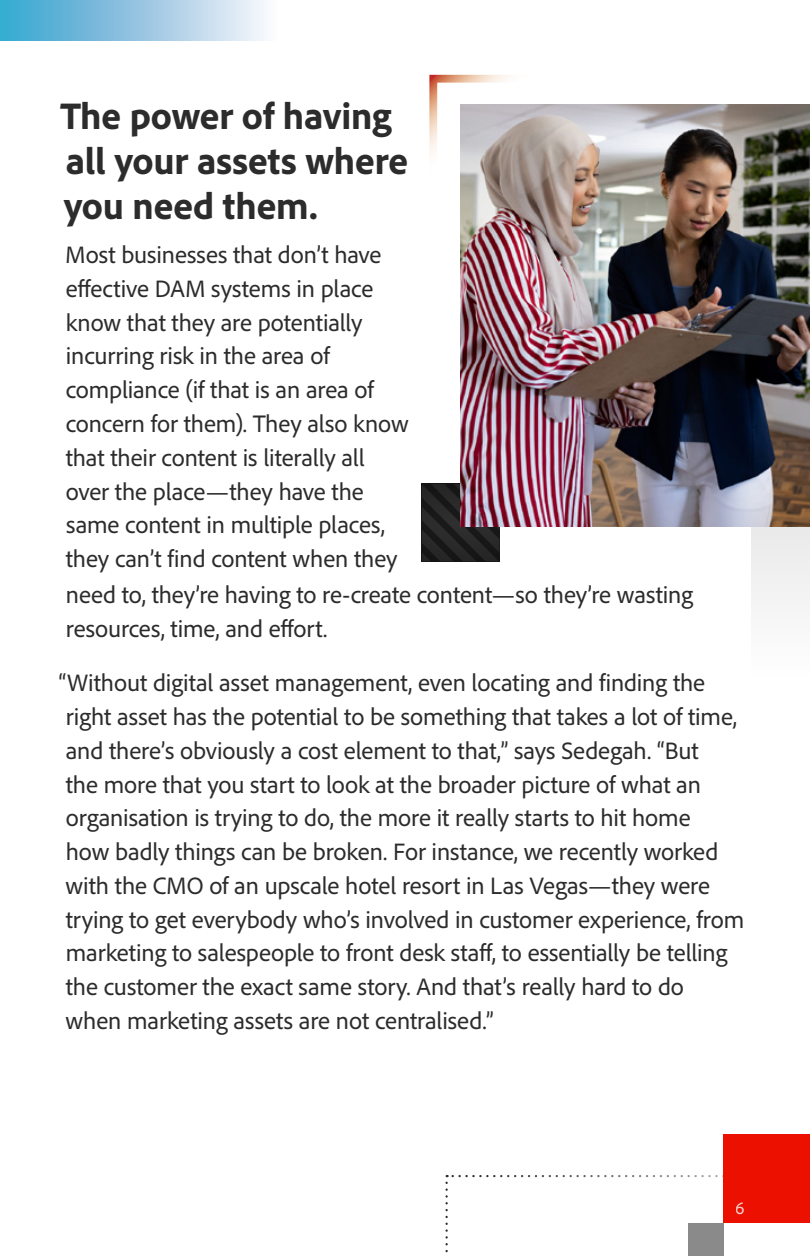
<style>
.page{position:relative;width:810px;height:1256px;background:#fff}
.page>*{position:absolute;margin:0;border:0;box-sizing:border-box;transform-origin:0 0}
.t1{font:800 38.25px/45px "Adobe Clean";letter-spacing:-.005em;color:#2c2c2c}
.t2{font:24.75px/33.8px "Adobe Clean";letter-spacing:-.005em;color:#2c2c2c}
.t3{font:18px "Adobe Clean";color:#fff}
</style>
<div class="page">
<svg style="left:446px;top:1174px;width:278px;height:79px"></svg>
<div style="left:724px;top:1134px;width:86px;height:89px;background:#eb1000"></div>
<div style="left:688px;top:1223px;width:36px;height:33px;background:#8b8a8a"></div>
<div style="left:752px;top:526px;width:58px;height:150px;background:#f4f4f4"></div>
<svg style="left:422px;top:484px;width:77px;height:77px"></svg>
<img style="left:461px;top:105px;width:349px;height:421px">
<svg style="left:429px;top:74px;width:112px;height:122px"></svg>
<div style="left:0;top:0;width:277px;height:40px;background:linear-gradient(to right,#33a0cd,#fdf4fa)"></div>
<h1 class="t1" style="left:60px;top:92px;width:350px">The power of having all your assets where you need them.</h1>
<p class="t2" style="left:65px;top:237px;width:345px">Most businesses that don’t have effective DAM systems in place know that they are potentially incurring risk in the area of compliance (if that is an area of concern for them). They also know that their content is literally all over the place—they have the same content in multiple places, they can’t find content when they</p>
<p class="t2" style="left:66px;top:577px;width:629px">need to, they’re having to re-create content—so they’re wasting resources, time, and effort.</p>
<p class="t2" style="left:59px;top:665px;width:687px">“Without digital asset management, even locating and finding the right asset has the potential to be something that takes a lot of time, and there’s obviously a cost element to that,” says Sedegah. “But<br>the more that you start to look at the broader picture of what an organisation is trying to do, the more it really starts to hit home<br>how badly things can be broken. For instance, we recently worked with the CMO of an upscale hotel resort in Las Vegas—they were trying to get everybody who’s involved in customer experience, from marketing to salespeople to front desk staff, to essentially be telling the customer the exact same story. And that’s really hard to do<br>when marketing assets are not centralised.”</p>
<p class="t3" style="left:736px;top:1196px;width:11px">6</p>
</div>
